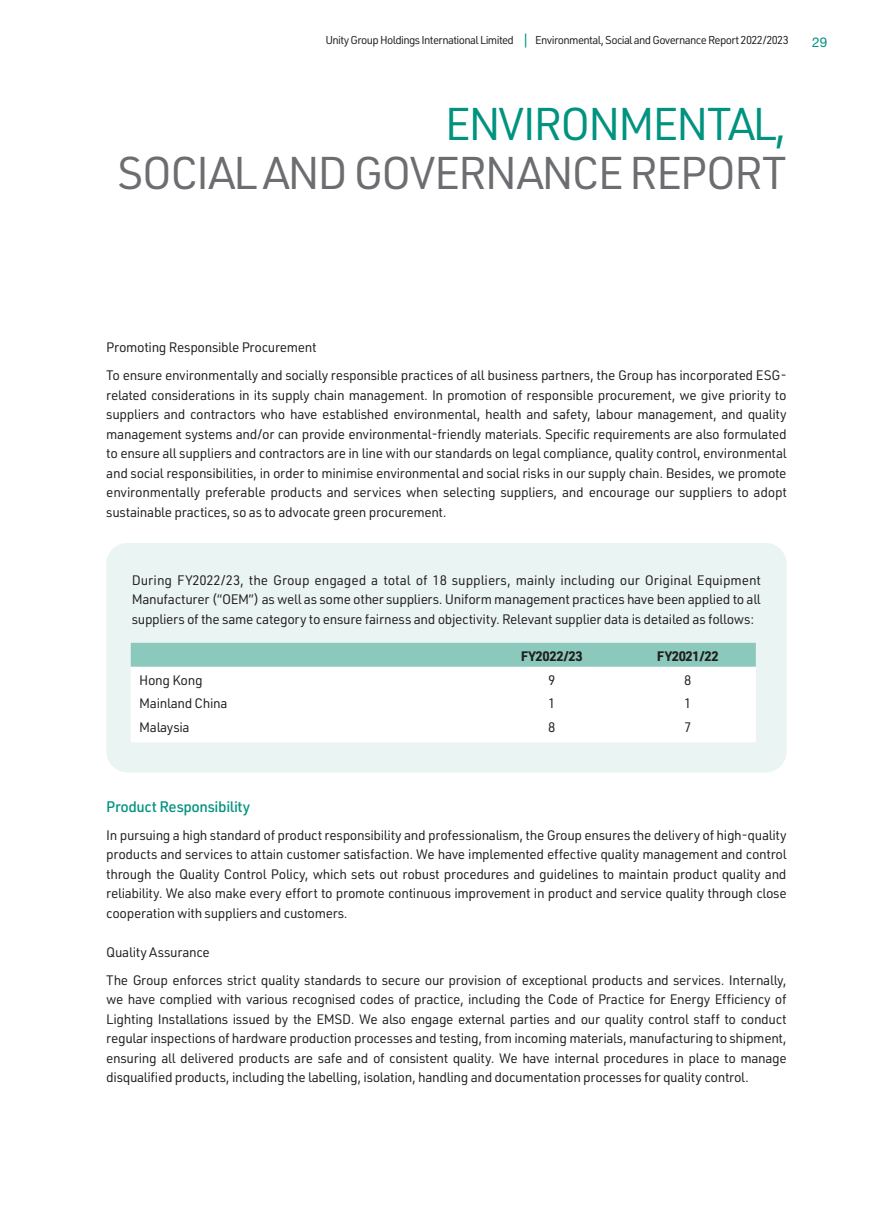
<style>
.page{position:relative;width:893px;height:1212px;background:#fff}
.page>*{position:absolute;margin:0;border:0;box-sizing:border-box;transform-origin:0 0}
.t1{font:45px "URWDIN";letter-spacing:-.05em;color:#6c6d70}
.t2{font:45px "URWDIN";letter-spacing:-.055em;color:#009380}
.Heading_2{font:500 15px "URWDIN";letter-spacing:-.025em;color:#009380}
.Body_Text{font:13.5px/19.5px "URWDIN";letter-spacing:-.025em;color:#231f20;text-align:justify}
.Heading_3{font:13.5px "URWDIN";letter-spacing:-.025em;color:#231f20}
.Body_Text-2{font:700 13.5px "URWDIN";letter-spacing:-.025em;color:#231f20}
.t3{font:13.5px "Helvetica Neue LT Std";color:#009380}
.t4{font:11.25px "URWDIN";letter-spacing:-.055em;color:#231f20}
.s1{font-size:15.75px;color:#009380}
</style>
<div class="page">
<div style="left:106px;top:543px;width:681px;height:229px;background:#eaf4f2;border-radius:21px"></div>
<div style="left:131px;top:643px;width:625px;height:24px;background:#8bc9bd"></div>
<div style="left:131px;top:667px;width:625px;height:75px;background:#fff"></div>
<p class="t4" style="left:325px;top:33px;width:465px">Unity Group Holdings International Limited <span class="s1">|</span> Environmental, Social and Governance Report 2022/2023</p>
<p class="t3" style="left:812px;top:34px;width:17px">29</p>
<h1 class="t2" style="left:445px;top:94px;width:343px">ENVIRONMENTAL,</h1>
<h1 class="t1" style="left:117px;top:143px;width:671px">SOCIAL AND GOVERNANCE REPORT</h1>
<p class="Heading_3" style="left:106px;top:338px;width:212px">Promoting Responsible Procurement</p>
<p class="Body_Text" style="left:106px;top:365px;width:682px">To ensure environmentally and socially responsible practices of all business partners, the Group has incorporated ESG&shy;related considerations in its supply chain management. In promotion of responsible procurement, we give priority to suppliers and contractors who have established environmental, health and safety, labour management, and quality management systems and/or can provide environmental-friendly materials. Specific requirements are also formulated to ensure all suppliers and contractors are in line with our standards on legal compliance, quality control, environmental and social responsibilities, in order to minimise environmental and social risks in our supply chain. Besides, we promote environmentally preferable products and services when selecting suppliers, and encourage our suppliers to adopt sustainable practices, so as to advocate green procurement.</p>
<p class="Body_Text" style="left:132px;top:570px;width:631px">During FY2022/23, the Group engaged a total of 18 suppliers, mainly including our Original Equipment Manufacturer (“OEM”) as well as some other suppliers. Uniform management practices have been applied to all suppliers of the same category to ensure fairness and objectivity. Relevant supplier data is detailed as follows:</p>
<p class="Body_Text-2" style="left:521px;top:647px;width:64px">FY2022/23</p>
<p class="Body_Text-2" style="left:657px;top:647px;width:64px">FY2021/22</p>
<p class="Body_Text" style="left:139px;top:670px;width:65px">Hong Kong</p>
<p class="Body_Text" style="left:548px;top:670px;width:9px">9</p>
<p class="Body_Text" style="left:684px;top:670px;width:9px">8</p>
<p class="Body_Text" style="left:139px;top:693px;width:90px">Mainland China</p>
<p class="Body_Text" style="left:548px;top:693px;width:9px">1</p>
<p class="Body_Text" style="left:684px;top:693px;width:9px">1</p>
<p class="Body_Text" style="left:139px;top:717px;width:52px">Malaysia</p>
<p class="Body_Text" style="left:548px;top:717px;width:9px">8</p>
<p class="Body_Text" style="left:684px;top:717px;width:9px">7</p>
<p class="Heading_2" style="left:106px;top:796px;width:145px">Product Responsibility</p>
<p class="Body_Text" style="left:106px;top:824px;width:682px">In pursuing a high standard of product responsibility and professionalism, the Group ensures the delivery of high-quality products and services to attain customer satisfaction. We have implemented effective quality management and control through the Quality Control Policy, which sets out robust procedures and guidelines to maintain product quality and reliability. We also make every effort to promote continuous improvement in product and service quality through close cooperation with suppliers and customers.</p>
<p class="Heading_3" style="left:106px;top:943px;width:105px">Quality Assurance</p>
<p class="Body_Text" style="left:106px;top:969px;width:682px">The Group enforces strict quality standards to secure our provision of exceptional products and services. Internally, we have complied with various recognised codes of practice, including the Code of Practice for Energy Efficiency of Lighting Installations issued by the EMSD. We also engage external parties and our quality control staff to conduct regular inspections of hardware production processes and testing, from incoming materials, manufacturing to shipment, ensuring all delivered products are safe and of consistent quality. We have internal procedures in place to manage disqualified products, including the labelling, isolation, handling and documentation processes for quality control.</p>
</div>
